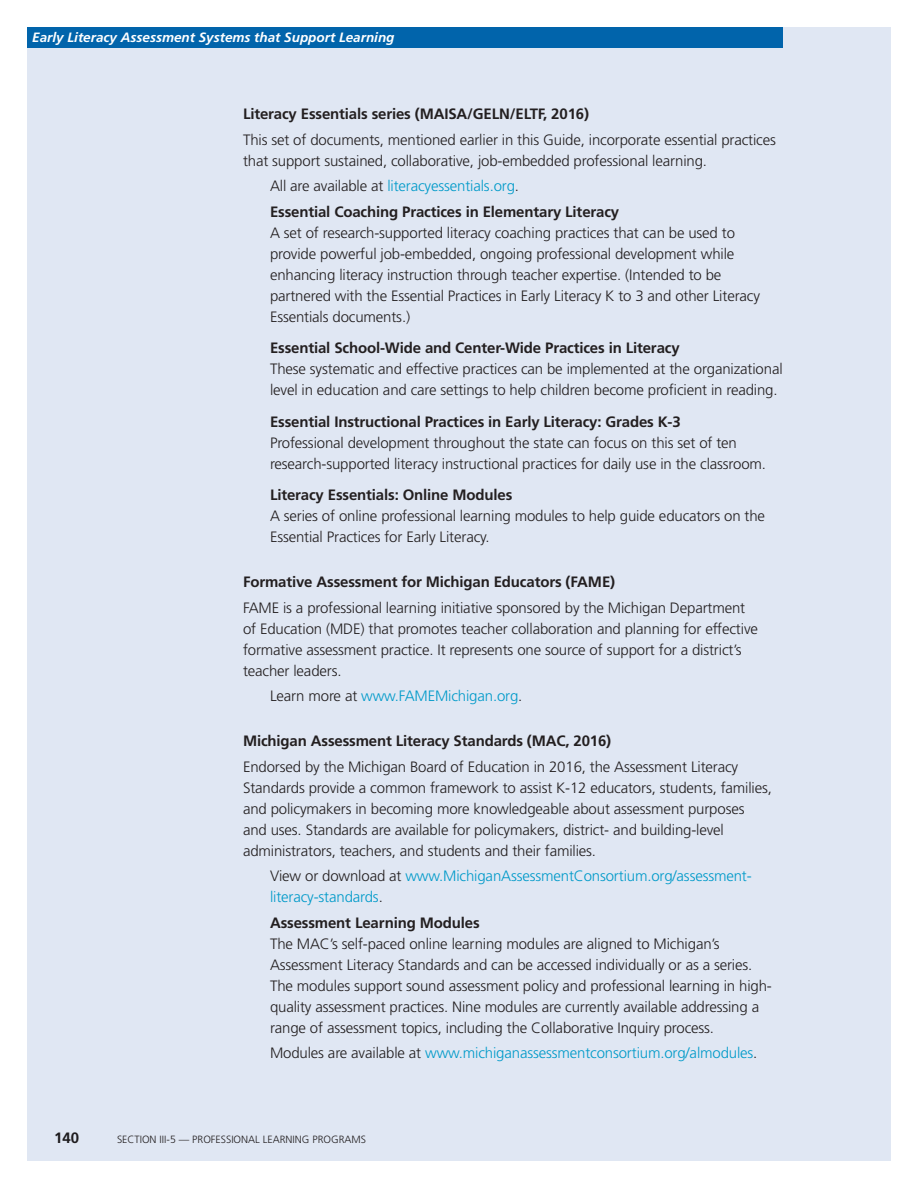
<style>
.page{position:relative;width:918px;height:1188px;background:#fff}
.page>*{position:absolute;margin:0;border:0;box-sizing:border-box;transform-origin:0 0}
.Body_Text{font:300 15px/21px "Frutiger LT Std";letter-spacing:-.01em;color:#231f20}
.Body_Text-2{font:700 15px "Frutiger LT Std";letter-spacing:-.01em;color:#231f20}
.Body_Text-3{font:300 15px/21px "Frutiger LT Std";letter-spacing:-.01em;color:#009ac9}
.t1{font:italic 700 13.5px "Frutiger LT Std";color:#fff}
.Footer_Text{font:300 10.5px "Frutiger LT Std";color:#231f20}
.s1{color:#231f20}
</style>
<div class="page">
<div style="left:27px;top:27px;width:864px;height:1134px;background:#e0e7f3"></div>
<div style="left:27px;top:27px;width:756px;height:21px;background:#0164ab"></div>
<p class="t1" style="left:32px;top:30px;width:364px">Early Literacy Assessment Systems that Support Learning</p>
<p class="Body_Text-2" style="left:54px;top:1129px;width:27px">140</p>
<p class="Body_Text-2" style="left:243px;top:105px;width:348px">Literacy Essentials series (MAISA/GELN/ELTF, 2016)</p>
<p class="Body_Text" style="left:243px;top:129px;width:534px">This set of documents, mentioned earlier in this Guide, incorporate essential practices that support sustained, collaborative, job-embedded professional learning.</p>
<p class="Body_Text-3" style="left:270px;top:176px;width:251px"><span class="s1">All are available at</span> literacyessentials.org<span class="s1">.</span></p>
<p class="Body_Text-2" style="left:270px;top:203px;width:351px">Essential Coaching Practices in Elementary Literacy</p>
<p class="Body_Text" style="left:270px;top:222px;width:492px">A set of research-supported literacy coaching practices that can be used to provide powerful job-embedded, ongoing professional development while enhancing literacy instruction through teacher expertise. (Intended to be partnered with the Essential Practices in Early Literacy K to 3 and other Literacy Essentials documents.)</p>
<p class="Body_Text-2" style="left:270px;top:339px;width:411px">Essential School-Wide and Center-Wide Practices in Literacy</p>
<p class="Body_Text" style="left:270px;top:359px;width:514px">These systematic and effective practices can be implemented at the organizational level in education and care settings to help children become proficient in reading.</p>
<p class="Body_Text-2" style="left:270px;top:413px;width:412px">Essential Instructional Practices in Early Literacy: Grades K-3</p>
<p class="Body_Text" style="left:270px;top:432px;width:498px">Professional development throughout the state can focus on this set of ten research-supported literacy instructional practices for daily use in the classroom.</p>
<p class="Body_Text-2" style="left:270px;top:486px;width:244px">Literacy Essentials: Online Modules</p>
<p class="Body_Text" style="left:270px;top:506px;width:497px">A series of online professional learning modules to help guide educators on the<br>Essential Practices for Early Literacy.</p>
<p class="Body_Text-2" style="left:243px;top:573px;width:374px">Formative Assessment for Michigan Educators (FAME)</p>
<p class="Body_Text" style="left:243px;top:597px;width:517px">FAME is a professional learning initiative sponsored by the Michigan Department of Education (MDE) that promotes teacher collaboration and planning for effective formative assessment practice. It represents one source of support for a district’s teacher leaders.</p>
<p class="Body_Text-3" style="left:270px;top:686px;width:254px"><span class="s1">Learn more at</span> www.FAMEMichigan.org<span class="s1">.</span></p>
<p class="Body_Text-2" style="left:243px;top:732px;width:370px">Michigan Assessment Literacy Standards (MAC, 2016)</p>
<p class="Body_Text" style="left:243px;top:756px;width:531px">Endorsed by the Michigan Board of Education in 2016, the Assessment Literacy Standards provide a common framework to assist K-12 educators, students, families, and policymakers in becoming more knowledgeable about assessment purposes and uses. Standards are available for policymakers, district- and building-level administrators, teachers, and students and their families.</p>
<p class="Body_Text-3" style="left:270px;top:866px;width:483px"><span class="s1">View or download at</span> www.MichiganAssessmentConsortium.org/assessment&shy;literacy-standards<span class="s1">.</span></p>
<p class="Body_Text-2" style="left:270px;top:914px;width:211px">Assessment Learning Modules</p>
<p class="Body_Text" style="left:270px;top:933px;width:503px">The MAC’s self-paced online learning modules are aligned to Michigan’s Assessment Literacy Standards and can be accessed individually or as a series.<br>The modules support sound assessment policy and professional learning in high&shy;quality assessment practices. Nine modules are currently available addressing a range of assessment topics, including the Collaborative Inquiry process.</p>
<p class="Body_Text-3" style="left:270px;top:1043px;width:489px"><span class="s1">Modules are available at</span> www.michiganassessmentconsortium.org/almodules<span class="s1">.</span></p>
<p class="Footer_Text" style="left:117px;top:1133px;width:251px">SECTION III-5 — PROFESSIONAL LEARNING PROGRAMS</p>
</div>
